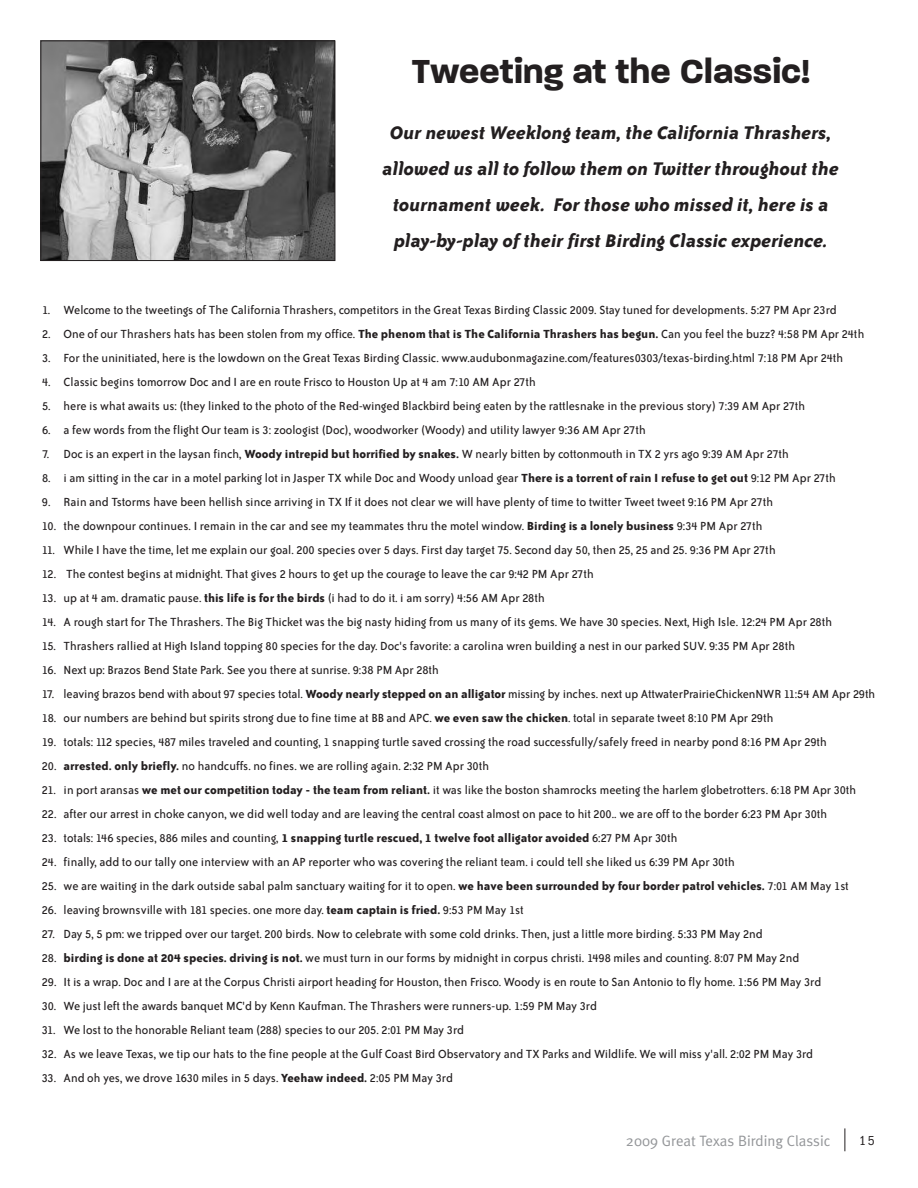
<style>
.page{position:relative;width:918px;height:1188px;background:#fff}
.page>*{position:absolute;margin:0;border:0;box-sizing:border-box;transform-origin:0 0}
.t1{font:700 45px "Paralucent";color:#231f20}
.t2{font:italic 700 21px/36px "Bailey Sans ITC";color:#231f20;text-align:center}
.t3{font:15px "Meta Plus Normal";color:#939598}
.t4{font:13.5px "Bailey Sans ITC";color:#231f20}
.t5{font:condensed 13.5px "Franklin Gothic";color:#231f20}
.s1{font-weight:700}
</style>
<div class="page">
<svg style="left:845px;top:1128px;width:1px;height:23px"></svg>
<img style="left:42px;top:42px;width:291px;height:217px">
<div style="left:40px;top:40px;width:295px;height:221px;border:1px solid #231f20"></div>
<h1 class="t1" style="left:412px;top:41px;width:399px">Tweeting at the Classic!</h1>
<h2 class="t2" style="left:383px;top:116px;width:458px">Our newest Weeklong team, the California Thrashers, allowed us all to follow them on Twitter throughout the tournament week. For those who missed it, here is a play-by-play of their first Birding Classic experience.</h2>
<p class="t4" style="left:42px;top:305px;width:796px">1. Welcome to the tweetings of The California Thrashers, competitors in the Great Texas Birding Classic 2009. Stay tuned for developments. 5:27 PM Apr 23rd</p>
<p class="t4" style="left:42px;top:329px;width:824px">2. One of our Thrashers hats has been stolen from my office. <span class="s1">The phenom that is The California Thrashers has begun.</span> Can you feel the buzz? 4:58 PM Apr 24th</p>
<p class="t4" style="left:42px;top:353px;width:803px">3. For the uninitiated, here is the lowdown on the Great Texas Birding Classic. www.audubonmagazine.com/features0303/texas-birding.html 7:18 PM Apr 24th</p>
<p class="t4" style="left:42px;top:377px;width:495px">4. Classic begins tomorrow Doc and I are en route Frisco to Houston Up at 4 am 7:10 AM Apr 27th</p>
<p class="t4" style="left:42px;top:401px;width:765px">5. here is what awaits us: (they linked to the photo of the Red-winged Blackbird being eaten by the rattlesnake in the previous story) 7:39 AM Apr 27th</p>
<p class="t4" style="left:42px;top:425px;width:605px">6. a few words from the flight Our team is 3: zoologist (Doc), woodworker (Woody) and utility lawyer 9:36 AM Apr 27th</p>
<p class="t4" style="left:42px;top:449px;width:748px">7. Doc is an expert in the laysan finch, <span class="s1">Woody intrepid but horrified by snakes.</span> W nearly bitten by cottonmouth in TX 2 yrs ago 9:39 AM Apr 27th</p>
<p class="t4" style="left:42px;top:473px;width:795px">8. i am sitting in the car in a motel parking lot in Jasper TX while Doc and Woody unload gear <span class="s1">There is a torrent of rain I refuse to get out</span> 9:12 PM Apr 27th</p>
<p class="t4" style="left:42px;top:497px;width:733px">9. Rain and Tstorms have been hellish since arriving in TX If it does not clear we will have plenty of time to twitter Tweet tweet 9:16 PM Apr 27th</p>
<p class="t4" style="left:42px;top:521px;width:722px">10. the downpour continues. I remain in the car and see my teammates thru the motel window. <span class="s1">Birding is a lonely business</span> 9:34 PM Apr 27th</p>
<p class="t4" style="left:42px;top:545px;width:735px">11. While I have the time, let me explain our goal. 200 species over 5 days. First day target 75. Second day 50, then 25, 25 and 25. 9:36 PM Apr 27th</p>
<p class="t4" style="left:42px;top:569px;width:553px">12. The contest begins at midnight. That gives 2 hours to get up the courage to leave the car 9:42 PM Apr 27th</p>
<p class="t4" style="left:42px;top:593px;width:504px">13. up at 4 am. dramatic pause. <span class="s1">this life is for the birds</span> (i had to do it. i am sorry) 4:56 AM Apr 28th</p>
<p class="t4" style="left:42px;top:617px;width:792px">14. A rough start for The Thrashers. The Big Thicket was the big nasty hiding from us many of its gems. We have 30 species. Next, High Isle. 12:24 PM Apr 28th</p>
<p class="t4" style="left:42px;top:641px;width:755px">15. Thrashers rallied at High Island topping 80 species for the day. Doc's favorite: a carolina wren building a nest in our parked SUV. 9:35 PM Apr 28th</p>
<p class="t4" style="left:42px;top:665px;width:398px">16. Next up: Brazos Bend State Park. See you there at sunrise. 9:38 PM Apr 28th</p>
<p class="t4" style="left:42px;top:689px;width:835px">17. leaving brazos bend with about 97 species total. <span class="s1">Woody nearly stepped on an alligator</span> missing by inches. next up AttwaterPrairieChickenNWR 11:54 AM Apr 29th</p>
<p class="t4" style="left:42px;top:713px;width:733px">18. our numbers are behind but spirits strong due to fine time at BB and APC. <span class="s1">we even saw the chicken</span>. total in separate tweet 8:10 PM Apr 29th</p>
<p class="t4" style="left:42px;top:737px;width:786px">19. totals: 112 species, 487 miles traveled and counting, 1 snapping turtle saved crossing the road successfully/safely freed in nearby pond 8:16 PM Apr 29th</p>
<p class="t4" style="left:42px;top:761px;width:449px">20. <span class="s1">arrested. only briefly.</span> no handcuffs. no fines. we are rolling again. 2:32 PM Apr 30th</p>
<p class="t4" style="left:42px;top:785px;width:816px">21. in port aransas <span class="s1">we met our competition today - the team from reliant.</span> it was like the boston shamrocks meeting the harlem globetrotters. 6:18 PM Apr 30th</p>
<p class="t4" style="left:42px;top:809px;width:787px">22. after our arrest in choke canyon, we did well today and are leaving the central coast almost on pace to hit 200.. we are off to the border 6:23 PM Apr 30th</p>
<p class="t4" style="left:42px;top:833px;width:637px">23. totals: 146 species, 886 miles and counting, <span class="s1">1 snapping turtle rescued, 1 twelve foot alligator avoided</span> 6:27 PM Apr 30th</p>
<p class="t4" style="left:42px;top:857px;width:694px">24. finally, add to our tally one interview with an AP reporter who was covering the reliant team. i could tell she liked us 6:39 PM Apr 30th</p>
<p class="t4" style="left:42px;top:881px;width:808px">25. we are waiting in the dark outside sabal palm sanctuary waiting for it to open. <span class="s1">we have been surrounded by four border patrol vehicles.</span> 7:01 AM May 1st</p>
<p class="t4" style="left:42px;top:905px;width:483px">26. leaving brownsville with 181 species. one more day. <span class="s1">team captain is fried.</span> 9:53 PM May 1st</p>
<p class="t4" style="left:42px;top:929px;width:722px">27. Day 5, 5 pm: we tripped over our target. 200 birds. Now to celebrate with some cold drinks. Then, just a little more birding. 5:33 PM May 2nd</p>
<p class="t4" style="left:42px;top:953px;width:759px">28. <span class="s1">birding is done at 204 species. driving is not.</span> we must turn in our forms by midnight in corpus christi. 1498 miles and counting. 8:07 PM May 2nd</p>
<p class="t4" style="left:42px;top:977px;width:781px">29. It is a wrap. Doc and I are at the Corpus Christi airport heading for Houston, then Frisco. Woody is en route to San Antonio to fly home. 1:56 PM May 3rd</p>
<p class="t4" style="left:42px;top:1001px;width:557px">30. We just left the awards banquet MC'd by Kenn Kaufman. The Thrashers were runners-up. 1:59 PM May 3rd</p>
<p class="t4" style="left:42px;top:1025px;width:424px">31. We lost to the honorable Reliant team (288) species to our 205. 2:01 PM May 3rd</p>
<p class="t4" style="left:42px;top:1049px;width:773px">32. As we leave Texas, we tip our hats to the fine people at the Gulf Coast Bird Observatory and TX Parks and Wildlife. We will miss y'all. 2:02 PM May 3rd</p>
<p class="t4" style="left:42px;top:1073px;width:413px">33. And oh yes, we drove 1630 miles in 5 days. <span class="s1">Yeehaw indeed.</span> 2:05 PM May 3rd</p>
<p class="t3" style="left:626px;top:1132px;width:206px">2009 Great Texas Birding Classic</p>
<p class="t5" style="left:859px;top:1136px;width:17px">15</p>
</div>
